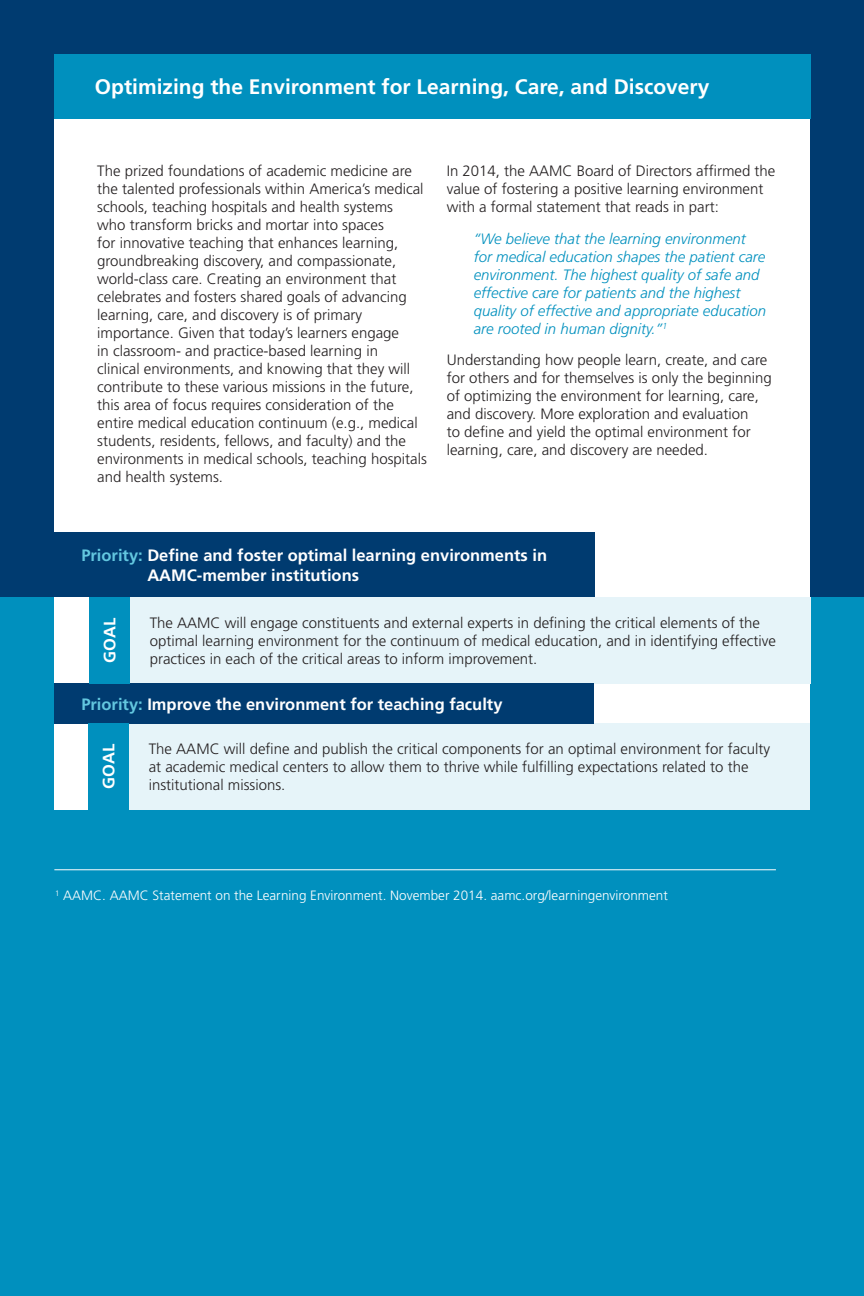
<style>
.page{position:relative;width:864px;height:1296px;background:#003b70}
.page>*{position:absolute;margin:0;border:0;box-sizing:border-box;transform-origin:0 0}
.t1{font:700 21px "Frutiger";color:#fff}
.t2{font:700 16.5px/19.8px "Frutiger";color:#fff}
.t3{font:300 15px/18px "Frutiger";color:#231f20}
.t4{font:italic 300 15px/18px "Frutiger";color:#0090be}
.t5{font:300 13.5px "Frutiger";color:#fff}
.s1{color:#63c7df}
</style>
<div class="page">
<div style="left:0;top:597px;width:864px;height:699px;background:#0090be"></div>
<div style="left:54px;top:54px;width:756px;height:756px;background:#fff"></div>
<div style="left:129px;top:597px;width:682px;height:87px;background:#e6f4f9"></div>
<div style="left:129px;top:723px;width:681px;height:87px;background:#e6f4f9"></div>
<div style="left:54px;top:54px;width:757px;height:65px;background:#0090be"></div>
<div style="left:54px;top:532px;width:541px;height:65px;background:#003b70"></div>
<div style="left:54px;top:684px;width:540px;height:40px;background:#003b70"></div>
<div style="left:89px;top:597px;width:40px;height:87px;background:#0090be"></div>
<div style="left:88px;top:723px;width:41px;height:87px;background:#0090be"></div>
<hr style="left:54px;top:869px;width:722px;height:1px;background:#fff">
<p class="t1" style="left:95px;top:75px;width:616px">Optimizing the Environment for Learning, Care, and Discovery</p>
<p class="t3" style="left:97px;top:162px;width:331px">The prized foundations of academic medicine are the talented professionals within America’s medical schools, teaching hospitals and health systems<br>who transform bricks and mortar into spaces<br>for innovative teaching that enhances learning, groundbreaking discovery, and compassionate, world-class care. Creating an environment that celebrates and fosters shared goals of advancing learning, care, and discovery is of primary importance. Given that today’s learners engage<br>in classroom- and practice-based learning in<br>clinical environments, and knowing that they will contribute to these various missions in the future, this area of focus requires consideration of the entire medical education continuum (e.g., medical students, residents, fellows, and faculty) and the environments in medical schools, teaching hospitals and health systems.</p>
<p class="t3" style="left:447px;top:162px;width:330px">In 2014, the AAMC Board of Directors affirmed the value of fostering a positive learning environment with a formal statement that reads in part:</p>
<p class="t4" style="left:474px;top:230px;width:294px">“We believe that the learning environment for medical education shapes the patient care environment. The highest quality of safe and effective care for patients and the highest quality of effective and appropriate education are rooted in human dignity.”<sup>1</sup></p>
<p class="t3" style="left:447px;top:351px;width:327px">Understanding how people learn, create, and care for others and for themselves is only the beginning of optimizing the environment for learning, care, and discovery. More exploration and evaluation<br>to define and yield the optimal environment for learning, care, and discovery are needed.</p>
<p class="t2" style="left:147px;top:546px;width:401px;text-indent:-66px"><span class="s1">Priority:</span> Define and foster optimal learning environments in<br>AAMC-member institutions</p>
<p class="t2" style="left:100px;top:663px;width:46px;rotate:-90deg">GOAL</p>
<p class="t3" style="left:150px;top:614px;width:628px">The AAMC will engage constituents and external experts in defining the critical elements of the optimal learning environment for the continuum of medical education, and in identifying effective practices in each of the critical areas to inform improvement.</p>
<p class="t2" style="left:81px;top:695px;width:423px"><span class="s1">Priority:</span> Improve the environment for teaching faculty</p>
<p class="t2" style="left:99px;top:789px;width:46px;rotate:-90deg">GOAL</p>
<p class="t3" style="left:149px;top:740px;width:623px">The AAMC will define and publish the critical components for an optimal environment for faculty at academic medical centers to allow them to thrive while fulfilling expectations related to the institutional missions.</p>
<p class="t5" style="left:55px;top:888px;width:614px"><sup>1</sup> AAMC. AAMC Statement on the Learning Environment. November 2014. aamc.org/learningenvironment</p>
</div>
